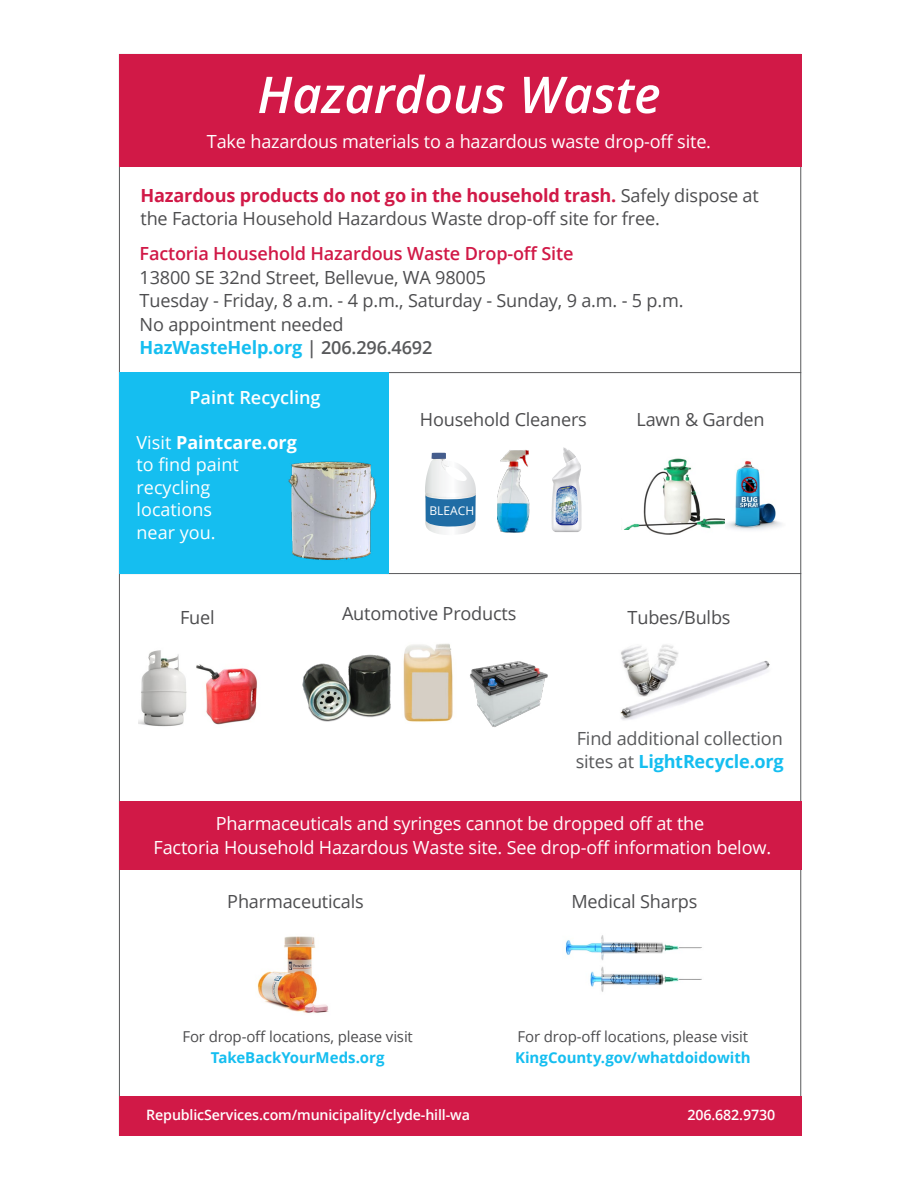
<style>
.page{position:relative;width:918px;height:1188px;background:#fff}
.page>*{position:absolute;margin:0;border:0;box-sizing:border-box;transform-origin:0 0}
.t1{font:italic 600 50.7px "Open Sans";color:#fff}
.t2{font:18.15px/23.5px "Open Sans";letter-spacing:-.01em;color:#4d4d4f}
.t3{font:18.15px/23.5px "Open Sans";letter-spacing:-.01em;color:#fff;text-align:center}
.t4{font:18.15px/23.5px "Open Sans";letter-spacing:-.01em;color:#58595b}
.t5{font:600 18.15px "Open Sans";letter-spacing:-.01em;color:#d11947}
.t6{font:600 18.15px "Open Sans";color:#fff}
.t7{font:18px/22.5px "Open Sans";color:#fff}
.t8{font:15px "Open Sans";letter-spacing:-.01em;color:#4d4d4f}
.t9{font:700 15px "Open Sans";letter-spacing:-.005em;color:#15bef0}
.t10{font:600 14.25px "Open Sans";letter-spacing:-.01em;color:#fff}
.t11{font:12px "Open Sans";color:#fff}
.s1{font-weight:700;color:#d11947}
.s2{font-weight:700;color:#15bef0}
.s3{font-weight:600;color:#58595b}
.s4{font-weight:700}
</style>
<div class="page">
<div style="left:119px;top:55px;width:682px;height:112px;background:#d11947"></div>
<div style="left:119px;top:1096px;width:682px;height:40px;background:#d11947"></div>
<img style="left:196px;top:664px;width:61px;height:61px">
<img style="left:139px;top:650px;width:48px;height:77px">
<hr style="left:120px;top:573px;width:681px;height:1px;background:#58595b">
<img style="left:302px;top:654px;width:89px;height:68px">
<img style="left:403px;top:643px;width:50px;height:79px">
<img style="left:621px;top:644px;width:58px;height:10px">
<img style="left:620px;top:654px;width:150px;height:66px">
<img style="left:257px;top:936px;width:72px;height:77px">
<img style="left:565px;top:935px;width:137px;height:57px">
<hr style="left:120px;top:372px;width:681px;height:1px;background:#58595b">
<img style="left:425px;top:458px;width:51px;height:76px">
<img style="left:425px;top:493px;width:51px;height:2px">
<svg style="left:432px;top:453px;width:17px;height:17px"></svg>
<svg style="left:425px;top:495px;width:51px;height:32px;background:#4584b1"></svg>
<img style="left:497px;top:450px;width:33px;height:83px">
<svg style="left:563px;top:447px;width:13px;height:10px"></svg>
<img style="left:552px;top:457px;width:30px;height:75px">
<img style="left:556px;top:524px;width:22px;height:1px">
<svg style="left:556px;top:486px;width:23px;height:38px"></svg>
<img style="left:559px;top:496px;width:18px;height:19px">
<img style="left:624px;top:458px;width:101px;height:77px">
<div style="left:616px;top:531px;width:28px;height:5px;background:#fff"></div>
<img style="left:726px;top:460px;width:56px;height:70px">
<img style="left:470px;top:661px;width:78px;height:66px">
<div style="left:119px;top:801px;width:682px;height:69px;background:#d11947"></div>
<div style="left:119px;top:372px;width:269px;height:202px;background:#15bef0"></div>
<img style="left:288px;top:461px;width:89px;height:99px">
<h1 class="t1" style="left:257px;top:60px;width:405px">Hazardous Waste</h1>
<p class="t3" style="left:207px;top:129px;width:506px">Take hazardous materials to a hazardous waste drop-off site.</p>
<p class="t2" style="left:140px;top:183px;width:620px"><span class="s1">Hazardous products do not go in the household trash.</span> Safely dispose at the Factoria Household Hazardous Waste drop-off site for free.</p>
<p class="t5" style="left:140px;top:241px;width:435px">Factoria Household Hazardous Waste Drop-off Site</p>
<p class="t2" style="left:140px;top:265px;width:546px">13800 SE 32nd Street, Bellevue, WA 98005<br>Tuesday - Friday, 8 a.m. - 4 p.m., Saturday - Sunday, 9 a.m. - 5 p.m.<br>No appointment needed<br><span class="s2">HazWasteHelp.org</span> <span class="s3">| 206.296.4692</span></p>
<p class="t6" style="left:189px;top:385px;width:133px">Paint Recycling</p>
<p class="t7" style="left:137px;top:431px;width:162px">Visit <span class="s4">Paintcare.org </span>to find paint recycling<br>locations<br>near you.</p>
<p class="t2" style="left:420px;top:408px;width:169px">Household Cleaners</p>
<p class="t2" style="left:637px;top:408px;width:130px">Lawn &amp; Garden</p>
<p class="t11" style="left:430px;top:503px;width:46px">BLEACH</p>
<p class="t2" style="left:180px;top:605px;width:36px">Fuel</p>
<p class="t2" style="left:342px;top:601px;width:176px">Automotive Products</p>
<p class="t2" style="left:628px;top:605px;width:105px">Tubes/Bulbs</p>
<p class="t4" style="left:576px;top:726px;width:210px">Find additional collection sites at <span class="s2">LightRecycle.org</span></p>
<p class="t3" style="left:154px;top:811px;width:619px">Pharmaceuticals and syringes cannot be dropped off at the<br>Factoria Household Hazardous Waste site. See drop-off information below.</p>
<p class="t2" style="left:227px;top:889px;width:138px">Pharmaceuticals</p>
<p class="t2" style="left:571px;top:889px;width:128px">Medical Sharps</p>
<p class="t8" style="left:182px;top:1026px;width:232px">For drop-off locations, please visit</p>
<p class="t9" style="left:211px;top:1047px;width:175px">TakeBackYourMeds.org</p>
<p class="t8" style="left:518px;top:1026px;width:232px">For drop-off locations, please visit</p>
<p class="t9" style="left:515px;top:1047px;width:237px">KingCounty.gov/whatdoidowith</p>
<p class="t10" style="left:146px;top:1105px;width:325px">RepublicServices.com/municipality/clyde-hill-wa</p>
<p class="t10" style="left:688px;top:1105px;width:89px">206.682.9730</p>
</div>
